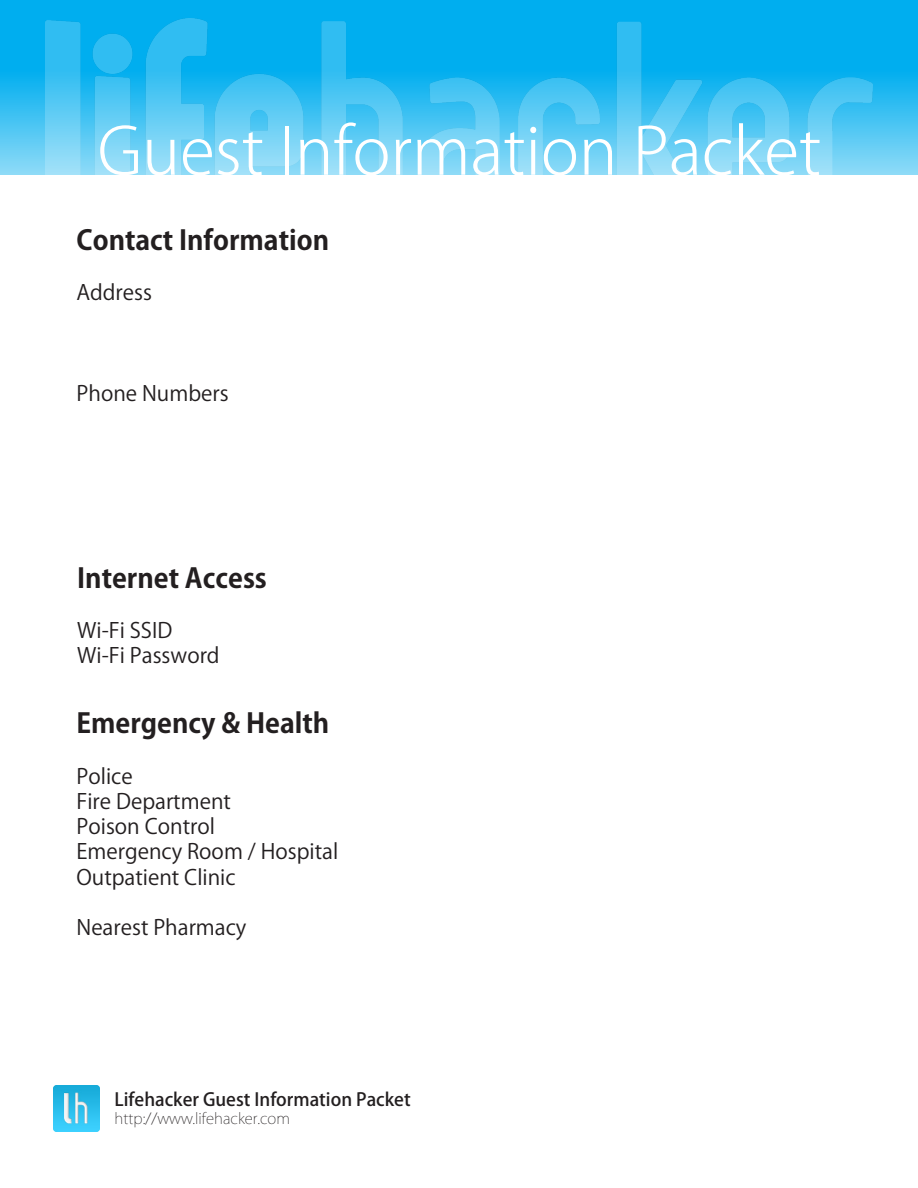
<style>
.page{position:relative;width:918px;height:1188px;background:#fff}
.page>*{position:absolute;margin:0;border:0;box-sizing:border-box;transform-origin:0 0}
.t1{font:300 64.5px "Koz Go Pr 6 N";color:#fff}
.t2{font:700 27px "Koz Go Pr 6 N";color:#231f20}
.t3{font:21px "Koz Go Pr 6 N";color:#231f20}
.t4{font:500 18px "Koz Go Pr 6 N";color:#231f20}
.t5{font:200 15px "Koz Go Pr 6 N";color:#231f20}
</style>
<div class="page">
<svg style="left:0;top:0;width:918px;height:175px;fill:#00aeef"></svg>
<img style="left:45px;top:19px;width:828px;height:156px">
<img style="left:54px;top:1085px;width:46px;height:46px">
<p class="t1" style="left:98px;top:115px;width:725px">Guest Information Packet</p>
<p class="t2" style="left:76px;top:225px;width:254px">Contact Information</p>
<p class="t3" style="left:76px;top:281px;width:77px">Address</p>
<p class="t3" style="left:76px;top:382px;width:154px">Phone Numbers</p>
<p class="t2" style="left:77px;top:563px;width:191px">Internet Access</p>
<p class="t3" style="left:77px;top:619px;width:97px">Wi-Fi SSID</p>
<p class="t3" style="left:77px;top:644px;width:144px">Wi-Fi Password</p>
<p class="t2" style="left:76px;top:708px;width:254px">Emergency &amp; Health</p>
<p class="t3" style="left:76px;top:764px;width:58px">Police</p>
<p class="t3" style="left:76px;top:789px;width:156px">Fire Department</p>
<p class="t3" style="left:76px;top:815px;width:140px">Poison Control</p>
<p class="t3" style="left:76px;top:840px;width:263px">Emergency Room / Hospital</p>
<p class="t3" style="left:76px;top:865px;width:161px">Outpatient Clinic</p>
<p class="t3" style="left:76px;top:915px;width:172px">Nearest Pharmacy</p>
<p class="t4" style="left:115px;top:1089px;width:298px">Lifehacker Guest Information Packet</p>
<p class="t5" style="left:115px;top:1110px;width:177px">http://www.lifehacker.com</p>
</div>
